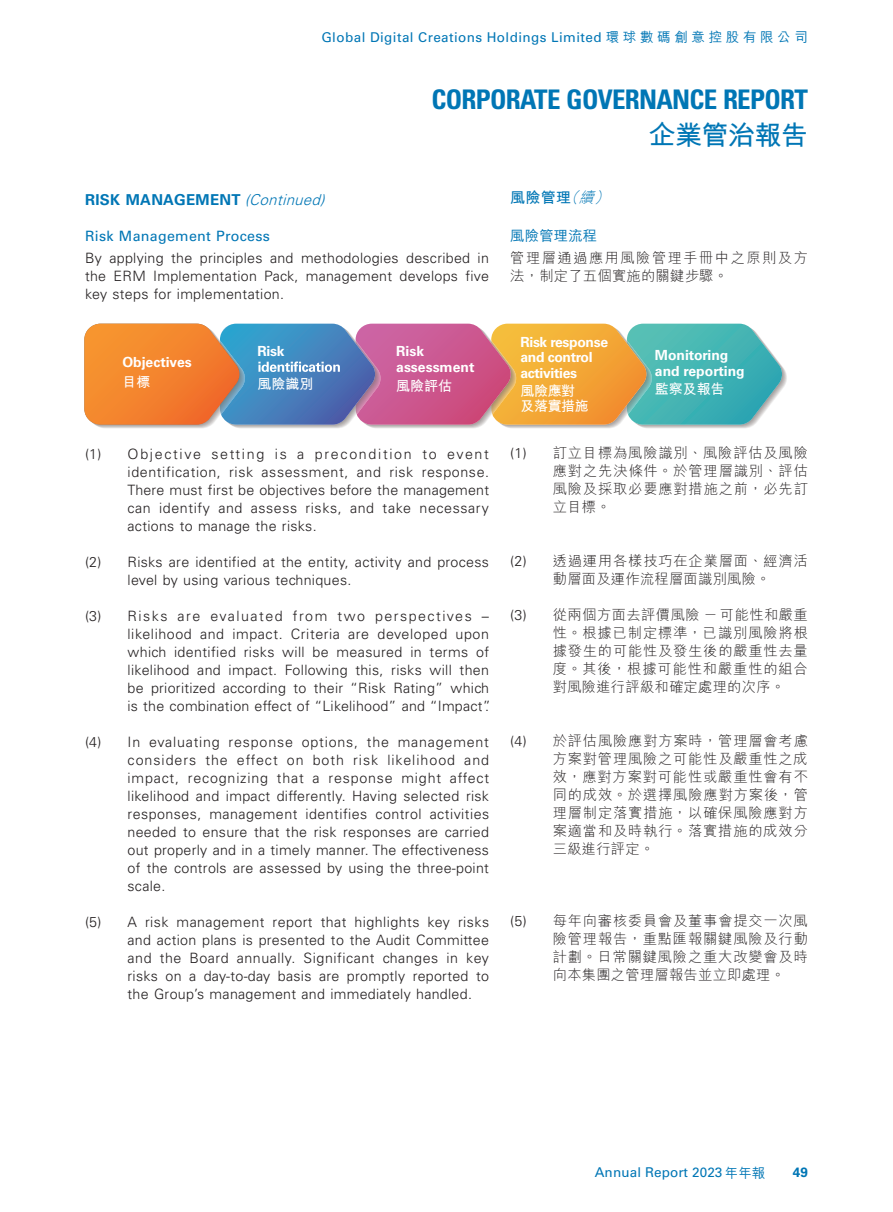
<style>
.page{position:relative;width:893px;height:1212px;background:#fff}
.page>*{position:absolute;margin:0;border:0;box-sizing:border-box;transform-origin:0 0}
.t1{font:700 condensed 27px "Univers LT Std";letter-spacing:-.025em;color:#0076b5}
.t2{font:700 27px "M Hei HK";letter-spacing:-.02em;color:#0076b5}
.t3{font:700 15px "Univers LT Std";letter-spacing:.02em;color:#0076b5}
.t4{font:700 15px "M Hei HK";color:#0076b5}
.t5{font:300 14.25px/18px "Univers LT Std";letter-spacing:.02em;color:#231f20;text-align:justify}
.t6{font:300 14.25px/18px "M Hei HK";letter-spacing:.06em;color:#231f20;text-align:justify}
.t7{font:300 14.25px/18px "M Hei HK";letter-spacing:.105em;color:#231f20}
.t8{font:14.25px "Univers LT Std";letter-spacing:.02em;color:#0076b5}
.t9{font:500 14.25px "M Hei HK";letter-spacing:.02em;color:#0076b5}
.t10{font:700 13.95px/15.5px "Univers LT Std";letter-spacing:-.01em;color:#fff}
.t11{font:13.95px "M Hei HK Bold E Ten B5 H";color:#fff}
.t12{font:13.95px/15.5px "M Hei HK Bold E Ten B5 H";letter-spacing:-.025em;color:#fff}
.t13{font:13.5px "Univers LT Std";letter-spacing:.03em;color:#0076b5}
.t14{font:13.5px "Univers LT Std";letter-spacing:.01em;color:#0076b5}
.t15{font:700 13.5px "Univers LT Std";color:#0076b5}
.s1{font-family:"M Hei HK";font-weight:500}
.s2{font-weight:300;font-style:italic}
.s3{font-family:"Univers LT Std"}
</style>
<div class="page">
<svg style="left:84px;top:324px;width:703px;height:104px;background:#ab9383"></svg>
<p class="t13" style="left:321px;top:29px;width:488px">Global Digital Creations Holdings Limited <span class="s1">環球數碼創意控股有限公司</span></p>
<h1 class="t1" style="left:431px;top:83px;width:378px">CORPORATE GOVERNANCE REPORT</h1>
<h1 class="t2" style="left:649px;top:116px;width:161px">企業管治報告</h1>
<p class="t3" style="left:85px;top:191px;width:246px">RISK MANAGEMENT <span class="s2">(Continued)</span></p>
<p class="t8" style="left:85px;top:228px;width:186px">Risk Management Process</p>
<p class="t5" style="left:85px;top:249px;width:405px">By applying the principles and methodologies described in the ERM Implementation Pack, management develops five key steps for implementation.</p>
<p class="t10" style="left:122px;top:355px;width:71px">Objectives</p>
<p class="t11" style="left:122px;top:371px;width:29px">目標</p>
<p class="t10" style="left:258px;top:344px;width:28px">Risk</p>
<p class="t11" style="left:258px;top:374px;width:57px">風險識別</p>
<p class="t10" style="left:396px;top:344px;width:80px">Risk assessment</p>
<p class="t11" style="left:396px;top:375px;width:57px">風險評估</p>
<p class="t5" style="left:128px;top:444px;width:363px;text-indent:-43px">(1) Objective setting is a precondition to event identification, risk assessment, and risk response.<br>There must first be objectives before the management can identify and assess risks, and take necessary actions to manage the risks.</p>
<p class="t5" style="left:128px;top:552px;width:363px;text-indent:-43px">(2) Risks are identified at the entity, activity and process level by using various techniques.</p>
<p class="t5" style="left:128px;top:606px;width:365px;text-align:left;text-indent:-43px">(3) Risks are evaluated from two perspectives – likelihood and impact. Criteria are developed upon which identified risks will be measured in terms of likelihood and impact. Following this, risks will then be prioritized according to their “Risk Rating” which is the combination effect of “Likelihood” and “Impact”.</p>
<p class="t5" style="left:128px;top:732px;width:363px;text-indent:-43px">(4) In evaluating response options, the management considers the effect on both risk likelihood and impact, recognizing that a response might affect likelihood and impact differently. Having selected risk responses, management identifies control activities needed to ensure that the risk responses are carried out properly and in a timely manner. The effectiveness of the controls are assessed by using the three-point scale.</p>
<p class="t5" style="left:128px;top:912px;width:363px;text-indent:-43px">(5) A risk management report that highlights key risks and action plans is presented to the Audit Committee and the Board annually. Significant changes in key risks on a day-to-day basis are promptly reported to the Group’s management and immediately handled.</p>
<p class="t4" style="left:510px;top:187px;width:104px">風險管理<span class="s2">（續）</span></p>
<p class="t9" style="left:510px;top:225px;width:88px">風險管理流程</p>
<p class="t7" style="left:510px;top:248px;width:299px">管理層通過應用風險管理手冊中之原則及方法，制定了五個實施的關鍵步驟。</p>
<p class="t10" style="left:520px;top:334px;width:89px">Risk response and control activities</p>
<p class="t12" style="left:520px;top:381px;width:70px">風險應對及落實措施</p>
<p class="t10" style="left:655px;top:348px;width:91px">Monitoring and reporting</p>
<p class="t11" style="left:655px;top:379px;width:71px">監察及報告</p>
<p class="t6" style="left:553px;top:443px;width:257px;text-indent:-43px"><span class="s3">(1)</span> 訂立目標為風險識別、風險評估及風險應對之先決條件。於管理層識別、評估風險及採取必要應對措施之前，必先訂立目標。</p>
<p class="t6" style="left:510px;top:551px;width:299px;text-align:center"><span class="s3">(2)</span> 透過運用各樣技巧在企業層面、經濟活動層面及運作流程層面識別風險。</p>
<p class="t6" style="left:553px;top:605px;width:257px;text-indent:-43px"><span class="s3">(3)</span> 從兩個方面去評價風險－可能性和嚴重性。根據已制定標準，已識別風險將根據發生的可能性及發生後的嚴重性去量度。其後，根據可能性和嚴重性的組合對風險進行評級和確定處理的次序。</p>
<p class="t6" style="left:553px;top:731px;width:257px;text-indent:-43px"><span class="s3">(4)</span> 於評估風險應對方案時，管理層會考慮方案對管理風險之可能性及嚴重性之成效，應對方案對可能性或嚴重性會有不同的成效。於選擇風險應對方案後，管理層制定落實措施，以確保風險應對方案適當和及時執行。落實措施的成效分三級進行評定。</p>
<p class="t6" style="left:553px;top:911px;width:257px;text-indent:-43px"><span class="s3">(5)</span> 每年向審核委員會及董事會提交一次風險管理報告，重點匯報關鍵風險及行動計劃。日常關鍵風險之重大改變會及時向本集團之管理層報告並立即處理。</p>
<p class="t14" style="left:595px;top:1164px;width:172px">Annual Report 2023 <span class="s1">年年報</span></p>
<p class="t15" style="left:793px;top:1164px;width:17px">49</p>
</div>
